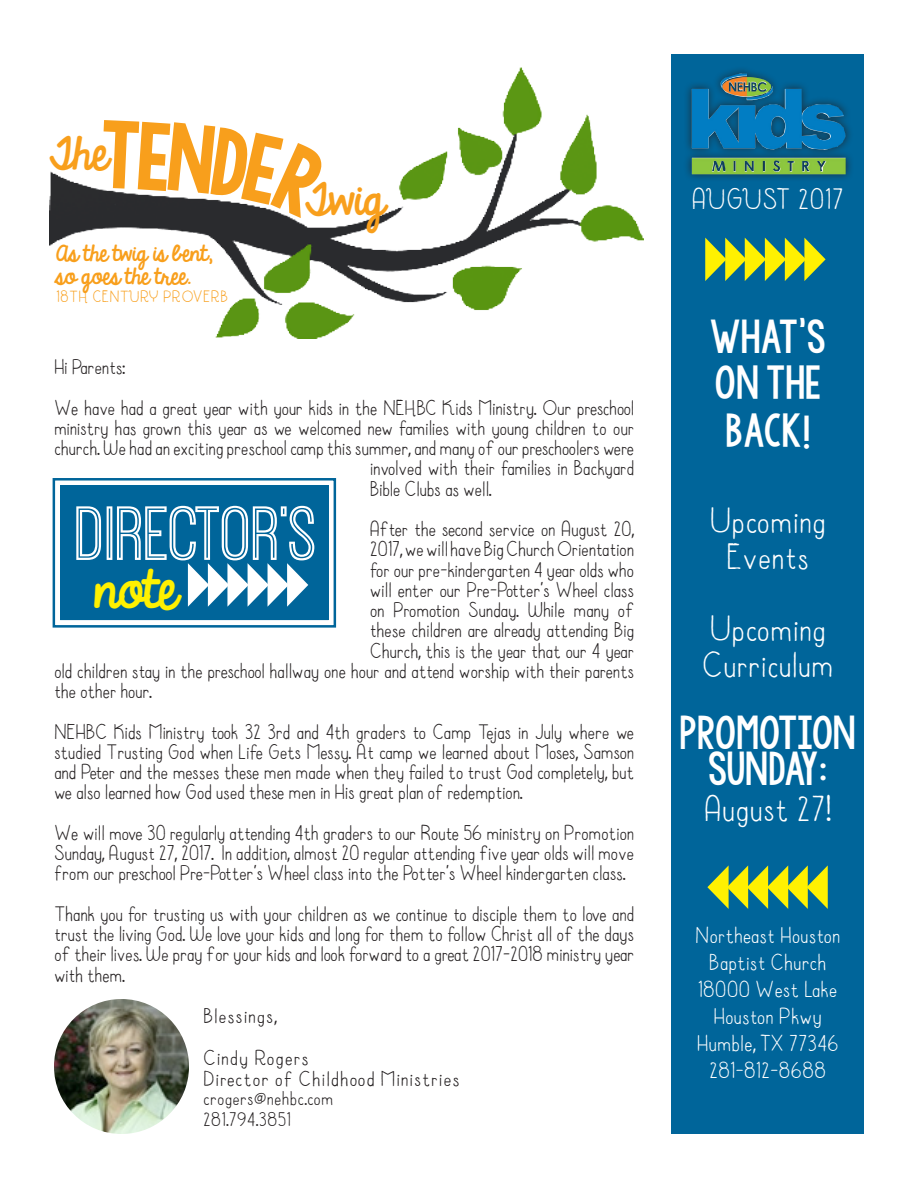
<style>
.page{position:relative;width:918px;height:1188px;background:#fff}
.page>*{position:absolute;margin:0;border:0;box-sizing:border-box;transform-origin:0 0}
.t1{font:79.5px "Ostrich Sans Inline";color:#fff}
.t2{font:46.5px "KG Always A Good Time";color:#fff101}
.t3{font:45px/48px "KG Wh Yy Ou Go Tt A Be So Me An";letter-spacing:-.01em;color:#fff}
.t4{font:39px "KG Always A Good Time";color:#f89f1c}
.t5{font:33px "Catalina Clemente";letter-spacing:-.01em;color:#fff}
.t6{font:27px "Catalina Clemente";color:#fff}
.t7{font:21px "Catalina Clemente";letter-spacing:-.01em;color:#fff}
.t8{font:19.5px/20.2px "Catalina Clemente";letter-spacing:-.03em;color:#231f20;text-align:justify}
.t9{font:19.5px "Catalina Clemente";letter-spacing:.03em;color:#231f20}
.t10{font:19.5px "KG Always A Good Time";color:#f89f1c}
.t11{font:18px "Catalina Clemente";color:#231f20}
.t12{font:15px "Catalina Clemente";letter-spacing:.01em;color:#f89f1c}
</style>
<div class="page">
<img style="left:50px;top:67px;width:594px;height:271px">
<div style="left:672px;top:54px;width:192px;height:1080px;background:#00659a"></div>
<div style="left:684px;top:66px;width:170px;height:116px;background:#231f20;opacity:.75"></div>
<img style="left:692px;top:73px;width:93px;height:75px">
<svg style="left:52px;top:478px;width:285px;height:150px;background:#2b7fab"></svg>
<svg style="left:707px;top:865px;width:121px;height:44px"></svg>
<img style="left:54px;top:999px;width:135px;height:135px;border-radius:68px">
<svg style="left:705px;top:238px;width:121px;height:43px"></svg>
<svg style="left:102px;top:118px;width:224px;height:102px"></svg>
<p class="t4" style="left:50px;top:124px;width:60px">The</p>
<p class="t10" style="left:56px;top:238px;width:158px">As the twig is bent,</p>
<p class="t10" style="left:56px;top:262px;width:137px">so goes the tree.</p>
<p class="t12" style="left:56px;top:288px;width:174px">18TH CENTURY PROVERB</p>
<p class="t4" style="left:306px;top:170px;width:81px">Twig</p>
<p class="t8" style="left:54px;top:358px;width:73px">Hi Parents:</p>
<p class="t8" style="left:54px;top:399px;width:582px">We have had a great year with your kids in the NEHBC Kids Ministry. Our preschool</p>
<p class="t8" style="left:54px;top:419px;width:582px">ministry has grown this year as we welcomed new families with young children to our</p>
<p class="t8" style="left:54px;top:439px;width:582px">church. We had an exciting preschool camp this summer, and many of our preschoolers were</p>
<p class="t8" style="left:370px;top:459px;width:266px">involved with their families in Backyard</p>
<p class="t8" style="left:370px;top:480px;width:124px">Bible Clubs as well.</p>
<p class="t8" style="left:370px;top:520px;width:266px">After the second service on August 20,</p>
<p class="t8" style="left:370px;top:540px;width:266px">2017, we will have Big Church Orientation</p>
<p class="t8" style="left:370px;top:561px;width:266px">for our pre-kindergarten 4 year olds who</p>
<p class="t8" style="left:370px;top:581px;width:266px">will enter our Pre-Potter’s Wheel class</p>
<p class="t8" style="left:370px;top:601px;width:266px">on Promotion Sunday. While many of</p>
<p class="t8" style="left:370px;top:621px;width:266px">these children are already attending Big</p>
<p class="t8" style="left:370px;top:642px;width:266px">Church, this is the year that our 4 year</p>
<p class="t8" style="left:54px;top:662px;width:582px">old children stay in the preschool hallway one hour and attend worship with their parents</p>
<p class="t8" style="left:54px;top:682px;width:100px">the other hour.</p>
<p class="t8" style="left:54px;top:723px;width:582px">NEHBC Kids Ministry took 32 3rd and 4th graders to Camp Tejas in July where we studied Trusting God when Life Gets Messy. At camp we learned about Moses, Samson and Peter and the messes these men made when they failed to trust God completely, but we also learned how God used these men in His great plan of redemption.</p>
<p class="t8" style="left:54px;top:824px;width:582px">We will move 30 regularly attending 4th graders to our Route 56 ministry on Promotion Sunday, August 27, 2017. In addition, almost 20 regular attending five year olds will move from our preschool Pre-Potter’s Wheel class into the Potter’s Wheel kindergarten class.</p>
<p class="t8" style="left:54px;top:905px;width:582px">Thank you for trusting us with your children as we continue to disciple them to love and trust the living God. We love your kids and long for them to follow Christ all of the days of their lives. We pray for your kids and look forward to a great 2017-2018 ministry year with them.</p>
<p class="t1" style="left:76px;top:493px;width:243px">DIRECTOR’S</p>
<p class="t2" style="left:95px;top:555px;width:84px">note</p>
<p class="t9" style="left:203px;top:1004px;width:76px">Blessings,</p>
<p class="t9" style="left:203px;top:1046px;width:107px">Cindy Rogers</p>
<p class="t9" style="left:203px;top:1067px;width:259px">Director of Childhood Ministries</p>
<p class="t11" style="left:203px;top:1088px;width:132px">crogers@nehbc.com</p>
<p class="t11" style="left:203px;top:1109px;width:89px">281.794.3851</p>
<p class="t6" style="left:692px;top:183px;width:154px">AUGUST 2017</p>
<p class="t3" style="left:709px;top:312px;width:118px">WHAT'S</p>
<p class="t3" style="left:714px;top:360px;width:108px">ON THE<br>BACK!</p>
<p class="t5" style="left:710px;top:501px;width:118px">Upcoming</p>
<p class="t5" style="left:726px;top:537px;width:85px">Events</p>
<p class="t5" style="left:710px;top:609px;width:118px">Upcoming</p>
<p class="t5" style="left:702px;top:645px;width:134px">Curriculum</p>
<p class="t3" style="left:680px;top:708px;width:178px">PROMOTION</p>
<p class="t3" style="left:708px;top:744px;width:121px">SUNDAY:</p>
<p class="t5" style="left:704px;top:789px;width:129px">August 27!</p>
<p class="t7" style="left:695px;top:922px;width:147px">Northeast Houston</p>
<p class="t7" style="left:709px;top:949px;width:119px">Baptist Church</p>
<p class="t7" style="left:698px;top:976px;width:142px">18000 West Lake</p>
<p class="t7" style="left:713px;top:1003px;width:110px">Houston Pkwy</p>
<p class="t7" style="left:697px;top:1030px;width:144px">Humble, TX 77346</p>
<p class="t7" style="left:709px;top:1057px;width:119px">281-812-8688</p>
</div>
